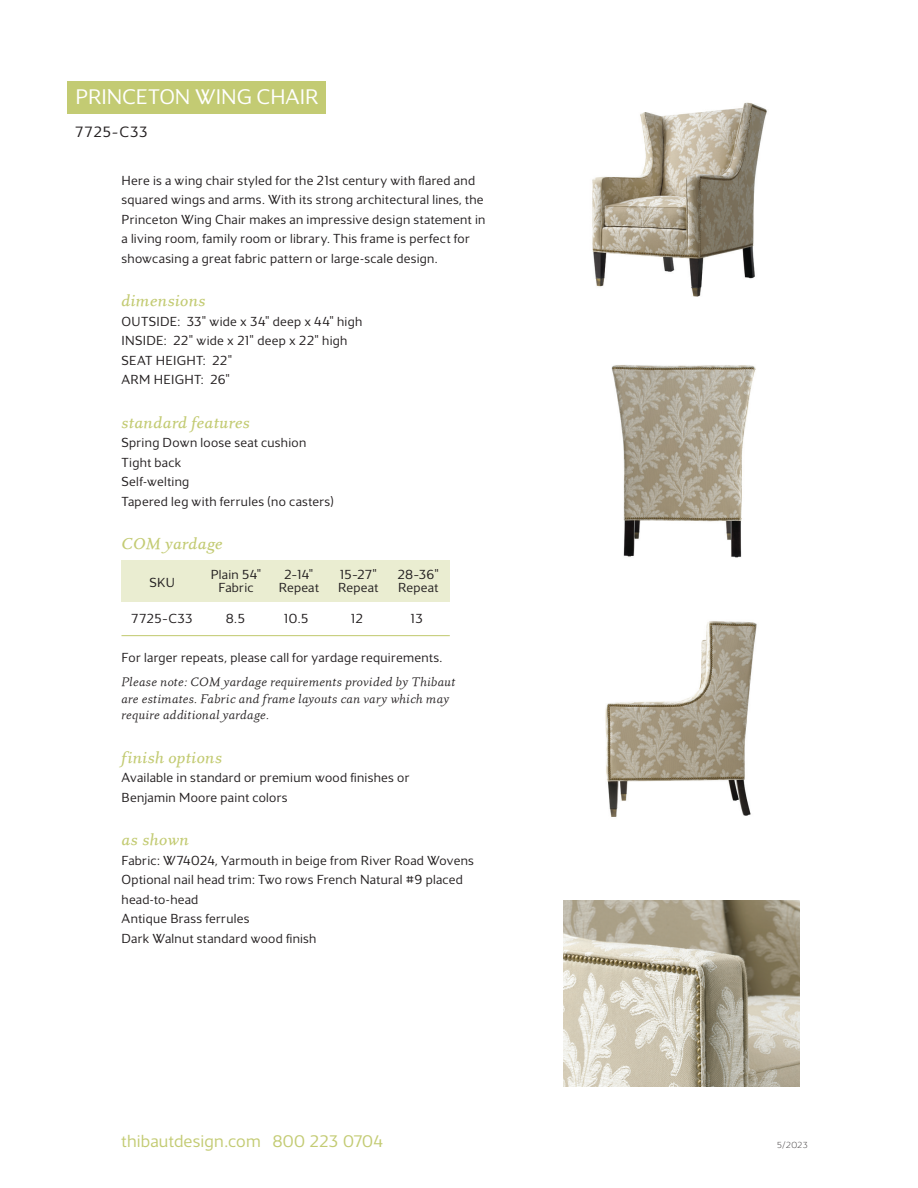
<style>
.page{position:relative;width:918px;height:1188px;background:#fff}
.page>*{position:absolute;margin:0;border:0;box-sizing:border-box;transform-origin:0 0}
.Title_BACK{font:300 21.75px "Maya Samuels";letter-spacing:-.005em;color:#fff}
.t1{font:300 18px "Maya Samuels";letter-spacing:.01em;color:#c3cb73}
.Italic_BACK{font:16.5px "Eplica Medium Italic TT";color:#c3cb73}
.Product___BACK{font:300 15.3px "Maya Samuels";letter-spacing:.06em;color:#231f20}
.Specs_BACK_product{font:300 13.5px/19.5px "Maya Samuels";letter-spacing:.02em;color:#231f20}
.Specs_FRONT_product{font:300 13.5px/13.5px "Maya Samuels";letter-spacing:.02em;color:#231f20;text-align:center}
.t2{font:12.75px "Eplica Book Italic TT";letter-spacing:.015em;color:#231f20}
.Product_ID{font:200 9px "Maya Samuels";color:#231f20}
.s1{font-size:17.25px}
</style>
<div class="page">
<div style="left:861px;top:118px;width:33px;height:34px;border:2px solid #fff;border-radius:50%"></div>
<div style="left:861px;top:576px;width:33px;height:34px;border:2px solid #fff;border-radius:50%"></div>
<div style="left:861px;top:1036px;width:33px;height:34px;border:2px solid #fff;border-radius:50%"></div>
<div style="left:68px;top:81px;width:258px;height:32px;background:#c3cb73"></div>
<img style="left:592px;top:102px;width:175px;height:195px">
<img style="left:611px;top:365px;width:145px;height:193px">
<img style="left:605px;top:621px;width:152px;height:196px">
<img style="left:564px;top:900px;width:236px;height:187px">
<div style="left:122px;top:561px;width:328px;height:41px;background:#eaedd1"></div>
<hr style="left:122px;top:635px;width:328px;height:1px;background:#c3cb73">
<p class="Title_BACK" style="left:76px;top:85px;width:244px">PRINCETON WING CHAIR</p>
<p class="Product___BACK" style="left:76px;top:123px;width:74px">7725–C33</p>
<p class="Specs_BACK_product" style="left:122px;top:170px;width:365px">Here is a wing chair styled for the 21st century with flared and squared wings and arms. With its strong architectural lines, the Princeton Wing Chair makes an impressive design statement in a living room, family room or library. This frame is perfect for showcasing a great fabric pattern or large-scale design.</p>
<p class="Italic_BACK" style="left:122px;top:291px;width:86px">dimensions</p>
<p class="Specs_BACK_product" style="left:122px;top:311px;width:242px">OUTSIDE: 33" wide x 34" deep x 44" high</p>
<p class="Specs_BACK_product" style="left:122px;top:331px;width:228px">INSIDE: 22" wide x 21" deep x 22" high</p>
<p class="Specs_BACK_product" style="left:122px;top:350px;width:112px">SEAT HEIGHT: 22"</p>
<p class="Specs_BACK_product" style="left:122px;top:370px;width:110px">ARM HEIGHT: 26"</p>
<p class="Italic_BACK" style="left:122px;top:413px;width:130px">standard features</p>
<p class="Specs_BACK_product" style="left:122px;top:433px;width:186px">Spring Down loose seat cushion</p>
<p class="Specs_BACK_product" style="left:122px;top:452px;width:61px">Tight back</p>
<p class="Specs_BACK_product" style="left:122px;top:472px;width:69px">Self-welting</p>
<p class="Specs_BACK_product" style="left:122px;top:491px;width:214px">Tapered leg with ferrules (no casters)</p>
<p class="Italic_BACK" style="left:122px;top:534px;width:103px">COM yardage</p>
<p class="Specs_FRONT_product" style="left:149px;top:575px;width:27px">SKU</p>
<p class="Specs_FRONT_product" style="left:132px;top:611px;width:63px">7725–C33</p>
<p class="Specs_FRONT_product" style="left:211px;top:568px;width:52px">Plain 54"<br>Fabric</p>
<p class="Specs_FRONT_product" style="left:226px;top:612px;width:21px">8.5</p>
<p class="Specs_FRONT_product" style="left:279px;top:568px;width:42px">2–14"<br>Repeat</p>
<p class="Specs_FRONT_product" style="left:284px;top:612px;width:26px">10.5</p>
<p class="Specs_FRONT_product" style="left:338px;top:568px;width:42px;text-align:left">15–27"<br>Repeat</p>
<p class="Specs_FRONT_product" style="left:351px;top:612px;width:14px">12</p>
<p class="Specs_FRONT_product" style="left:397px;top:568px;width:43px;text-align:left">28–36"<br>Repeat</p>
<p class="Specs_FRONT_product" style="left:411px;top:612px;width:14px">13</p>
<p class="Specs_BACK_product" style="left:122px;top:648px;width:322px">For larger repeats, please call for yardage requirements.</p>
<p class="t2" style="left:122px;top:675px;width:336px">Please note: COM yardage requirements provided by Thibaut</p>
<p class="t2" style="left:122px;top:691px;width:329px">are estimates. Fabric and frame layouts can vary which may</p>
<p class="t2" style="left:122px;top:708px;width:149px">require additional yardage.</p>
<p class="Italic_BACK" style="left:122px;top:748px;width:103px">finish options</p>
<p class="Specs_BACK_product" style="left:122px;top:768px;width:290px">Available in standard or premium wood finishes or<br>Benjamin Moore paint colors</p>
<p class="Italic_BACK" style="left:122px;top:831px;width:69px">as shown</p>
<p class="Specs_BACK_product" style="left:122px;top:851px;width:354px">Fabric: W74024, Yarmouth in beige from River Road Wovens<br>Optional nail head trim: Two rows French Natural #9 placed head-to-head</p>
<p class="Specs_BACK_product" style="left:122px;top:909px;width:130px">Antique Brass ferrules</p>
<p class="Specs_BACK_product" style="left:122px;top:929px;width:197px">Dark Walnut standard wood finish</p>
<h2 class="t1" style="left:122px;top:1131px;width:263px">thibautdesign.com <span class="s1">800 223 0704</span></h2>
<p class="Product_ID" style="left:777px;top:1140px;width:32px">5/2023</p>
</div>
